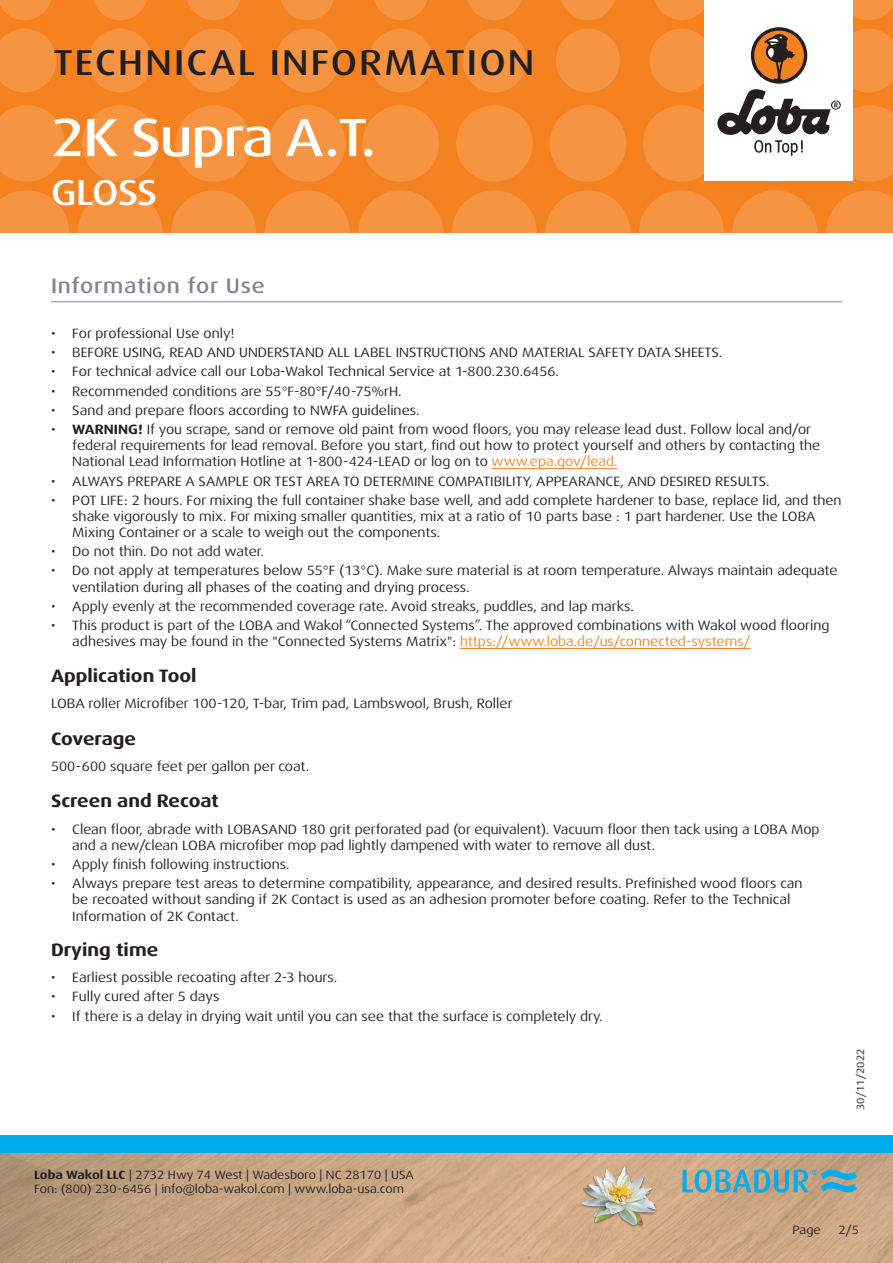
<style>
.page{position:relative;width:893px;height:1263px;background:#fff}
.page>*{position:absolute;margin:0;border:0;box-sizing:border-box;transform-origin:0 0}
.t1{font:500 expanded 54px "Dax Pro";letter-spacing:-.025em;color:#fff}
.t2{font:500 expanded 36px "Dax Pro";letter-spacing:.06em;color:#231f20}
.t3{font:500 expanded 36px "Dax Pro";letter-spacing:-.02em;color:#fff}
.Titel_grau{font:500 expanded 21px "Dax Pro";letter-spacing:.04em;color:#82858b}
.t4{font:700 expanded 18px "Dax Pro";color:#231f20}
.Text{font:expanded 13.5px/16.2px "Dax Pro";color:#231f20}
.t5{font:expanded 12px/14.4px "Dax Pro";color:#231f20}
.t6{font:expanded 10.5px "Dax Pro";color:#231f20}
.s1{font-weight:700}
.s2{color:#f58220}
</style>
<div class="page">
<div style="left:0;top:0;width:893px;height:233px;background:#f58220"></div>
<svg style="left:0;top:190px;width:69px;height:43px"></svg>
<svg style="left:78px;top:190px;width:85px;height:85px;fill:#f69441"></svg>
<svg style="left:171px;top:190px;width:85px;height:85px;fill:#f69441"></svg>
<svg style="left:265px;top:190px;width:85px;height:85px;fill:#f69441"></svg>
<svg style="left:358px;top:190px;width:85px;height:85px;fill:#f69441"></svg>
<svg style="left:545px;top:190px;width:85px;height:85px;fill:#f69441"></svg>
<svg style="left:452px;top:190px;width:85px;height:85px;fill:#f69441"></svg>
<svg style="left:732px;top:190px;width:85px;height:85px;fill:#f69441"></svg>
<svg style="left:639px;top:190px;width:85px;height:85px;fill:#f69441"></svg>
<svg style="left:826px;top:190px;width:67px;height:43px"></svg>
<svg style="left:0;top:105px;width:65px;height:77px"></svg>
<svg style="left:82px;top:105px;width:76px;height:77px"></svg>
<svg style="left:175px;top:105px;width:77px;height:77px"></svg>
<svg style="left:269px;top:105px;width:76px;height:77px"></svg>
<svg style="left:456px;top:105px;width:77px;height:77px"></svg>
<svg style="left:362px;top:105px;width:77px;height:77px"></svg>
<svg style="left:550px;top:105px;width:76px;height:77px"></svg>
<svg style="left:0;top:29px;width:56px;height:63px"></svg>
<svg style="left:182px;top:29px;width:64px;height:63px"></svg>
<svg style="left:88px;top:29px;width:64px;height:63px"></svg>
<svg style="left:275px;top:29px;width:64px;height:63px"></svg>
<svg style="left:462px;top:29px;width:64px;height:63px"></svg>
<svg style="left:369px;top:29px;width:64px;height:63px"></svg>
<svg style="left:556px;top:29px;width:64px;height:63px"></svg>
<svg style="left:0;top:0;width:51px;height:20px"></svg>
<svg style="left:187px;top:0;width:53px;height:20px"></svg>
<svg style="left:468px;top:0;width:53px;height:20px"></svg>
<svg style="left:655px;top:0;width:49px;height:20px"></svg>
<svg style="left:93px;top:0;width:54px;height:20px"></svg>
<svg style="left:374px;top:0;width:54px;height:20px"></svg>
<svg style="left:281px;top:0;width:53px;height:20px"></svg>
<svg style="left:561px;top:0;width:54px;height:20px"></svg>
<svg style="left:853px;top:0;width:40px;height:20px"></svg>
<img style="left:0;top:1152px;width:893px;height:111px">
<div style="left:0;top:1135px;width:893px;height:17px;background:#00aeef"></div>
<div style="left:704px;top:0;width:149px;height:181px;background:#fff"></div>
<svg style="left:643px;top:29px;width:250px;height:153px"></svg>
<img style="left:578px;top:1161px;width:82px;height:81px">
<svg style="left:682px;top:1169px;width:175px;height:24px"></svg>
<hr style="left:492px;top:468px;width:125px;height:1px;background:#f58220">
<hr style="left:460px;top:648px;width:290px;height:1px;background:#f58220">
<hr style="left:51px;top:301px;width:791px;height:1px;background:#82858b">
<h2 class="t2" style="left:53px;top:40px;width:483px">TECHNICAL INFORMATION</h2>
<p class="t1" style="left:51px;top:103px;width:326px">2K Supra A.T.</p>
<h2 class="t3" style="left:51px;top:169px;width:108px">GLOSS</h2>
<p class="Titel_grau" style="left:51px;top:272px;width:215px">Information for Use</p>
<p class="Text" style="left:51px;top:325px;width:185px">• For professional Use only!</p>
<p class="Text" style="left:51px;top:345px;width:673px">• BEFORE USING, READ AND UNDERSTAND ALL LABEL INSTRUCTIONS AND MATERIAL SAFETY DATA SHEETS.</p>
<p class="Text" style="left:51px;top:364px;width:509px">• For technical advice call our Loba-Wakol Technical Service at 1-800.230.6456.</p>
<p class="Text" style="left:51px;top:383px;width:352px">• Recommended conditions are 55°F-80°F/40-75%rH.</p>
<p class="Text" style="left:51px;top:402px;width:370px">• Sand and prepare floors according to NWFA guidelines.</p>
<p class="Text" style="left:72px;top:421px;width:749px;text-indent:-21px">• <span class="s1">WARNING!</span> If you scrape, sand or remove old paint from wood floors, you may release lead dust. Follow local and/or federal requirements for lead removal. Before you start, find out how to protect yourself and others by contacting the<br>National Lead Information Hotline at 1-800-424-LEAD or log on to <span class="s2">www.epa.gov/lead.</span></p>
<p class="Text" style="left:51px;top:473px;width:720px">• ALWAYS PREPARE A SAMPLE OR TEST AREA TO DETERMINE COMPATIBILITY, APPEARANCE, AND DESIRED RESULTS.</p>
<p class="Text" style="left:72px;top:492px;width:771px;text-indent:-21px">• POT LIFE: 2 hours. For mixing the full container shake base well, and add complete hardener to base, replace lid, and then shake vigorously to mix. For mixing smaller quantities, mix at a ratio of 10 parts base : 1 part hardener. Use the LOBA<br>Mixing Container or a scale to weigh out the components.</p>
<p class="Text" style="left:51px;top:544px;width:215px">• Do not thin. Do not add water.</p>
<p class="Text" style="left:72px;top:563px;width:767px;text-indent:-21px">• Do not apply at temperatures below 55°F (13°C). Make sure material is at room temperature. Always maintain adequate ventilation during all phases of the coating and drying process.</p>
<p class="Text" style="left:51px;top:598px;width:584px">• Apply evenly at the recommended coverage rate. Avoid streaks, puddles, and lap marks.</p>
<p class="Text" style="left:72px;top:617px;width:759px;text-indent:-21px">• This product is part of the LOBA and Wakol “Connected Systems”. The approved combinations with Wakol wood flooring adhesives may be found in the "Connected Systems Matrix": <span class="s2">https://www.loba.de/us/connected-systems/</span></p>
<p class="t4" style="left:51px;top:664px;width:147px">Application Tool</p>
<p class="Text" style="left:51px;top:696px;width:463px">LOBA roller Microfiber 100-120, T-bar, Trim pad, Lambswool, Brush, Roller</p>
<p class="t4" style="left:51px;top:727px;width:87px">Coverage</p>
<p class="Text" style="left:51px;top:758px;width:260px">500-600 square feet per gallon per coat.</p>
<p class="t4" style="left:51px;top:790px;width:169px">Screen and Recoat</p>
<p class="Text" style="left:72px;top:821px;width:749px;text-indent:-21px">• Clean floor, abrade with LOBASAND 180 grit perforated pad (or equivalent). Vacuum floor then tack using a LOBA Mop and a new/clean LOBA microfiber mop pad lightly dampened with water to remove all dust.</p>
<p class="Text" style="left:51px;top:856px;width:240px">• Apply finish following instructions.</p>
<p class="Text" style="left:72px;top:875px;width:732px;text-indent:-21px">• Always prepare test areas to determine compatibility, appearance, and desired results. Prefinished wood floors can be recoated without sanding if 2K Contact is used as an adhesion promoter before coating. Refer to the Technical<br>Information of 2K Contact.</p>
<p class="t4" style="left:51px;top:938px;width:109px">Drying time</p>
<p class="Text" style="left:51px;top:970px;width:288px">• Earliest possible recoating after 2-3 hours.</p>
<p class="Text" style="left:51px;top:989px;width:170px">• Fully cured after 5 days</p>
<p class="Text" style="left:51px;top:1008px;width:553px">• If there is a delay in drying wait until you can see that the surface is completely dry.</p>
<p class="t5" style="left:34px;top:1167px;width:381px"><span class="s1">Loba Wakol LLC</span> | 2732 Hwy 74 West | Wadesboro | NC 28170 | USA<br>Fon: (800) 230-6456 | info@loba-wakol.com | www.loba-usa.com</p>
<p class="t6" style="left:854px;top:1110px;width:63px;rotate:-90deg">30/11/2022</p>
<p class="t5" style="left:793px;top:1223px;width:30px">Page</p>
<p class="t5" style="left:838px;top:1223px;width:22px">2/5</p>
</div>
